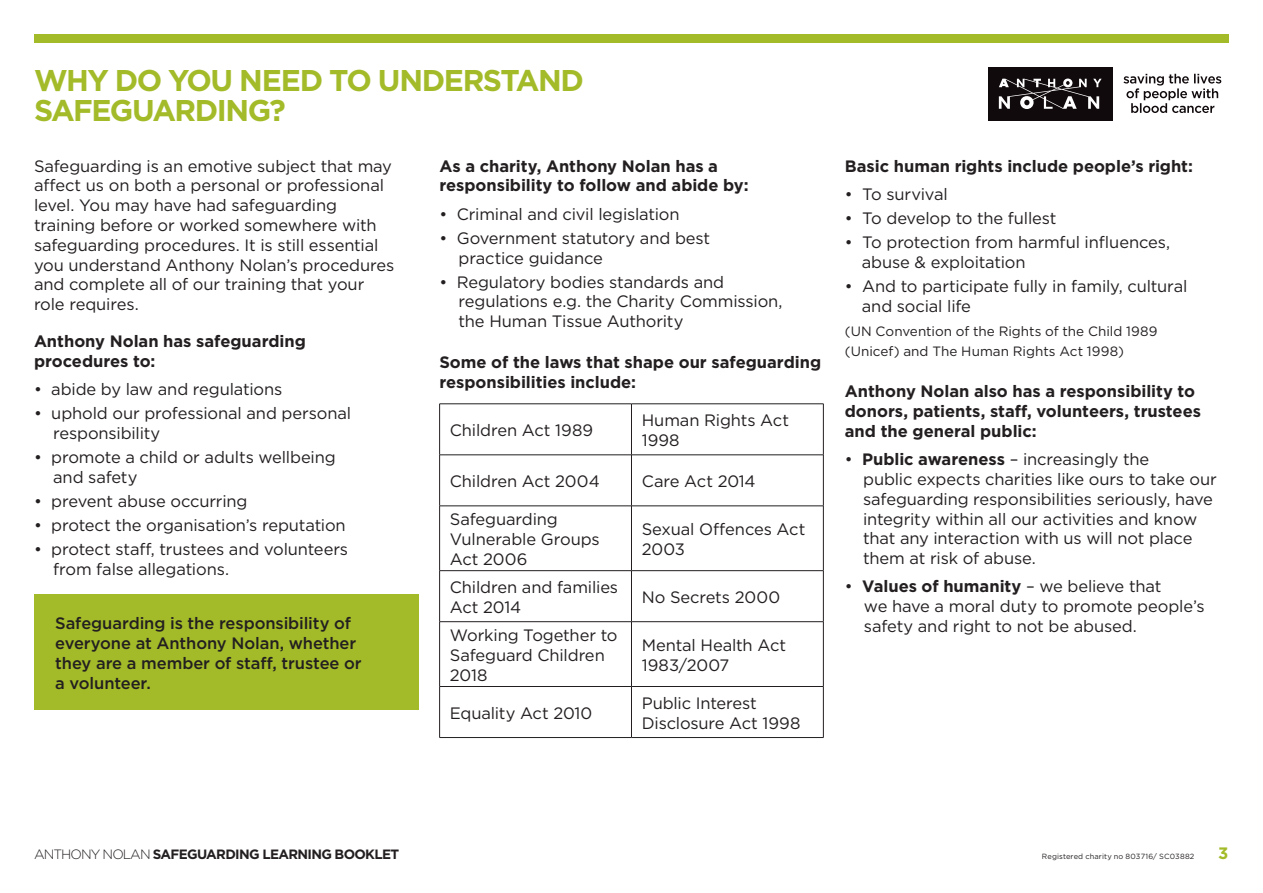
<style>
.page{position:relative;width:1263px;height:893px;background:#fff}
.page>*{position:absolute;margin:0;border:0;box-sizing:border-box;transform-origin:0 0}
.Heading_20pts{font:700 30px/30px "Gotham";letter-spacing:-.05em;color:#a3bb29}
.Body_11pts{font:16.5px/19.8px "Gotham";letter-spacing:-.01em;color:#231f20}
.Body_11pts-2{font:700 16.5px/19.8px "Gotham";letter-spacing:-.005em;color:#231f20}
.Body_11pts-3{font:500 16.5px/19.8px "Gotham";letter-spacing:-.005em;color:#231f20}
.t1{font:700 16.5px "Gotham";color:#a3bb29}
.Body_11pts-4{font:13.5px/19.8px "Gotham";letter-spacing:.005em;color:#231f20}
.t2{font:700 13.5px "Gotham";letter-spacing:-.05em;color:#231f20}
.t3{font:7.5px "Gotham";letter-spacing:.015em;color:#231f20}
.s1{font-weight:700}
.s2{font-weight:400}
.s3{font-weight:300}
</style>
<div class="page">
<div style="left:988px;top:67px;width:124px;height:53px;background:#110a0c"></div>
<svg style="left:999px;top:79px;width:102px;height:30px"></svg>
<svg style="left:1123px;top:74px;width:98px;height:39px"></svg>
<div style="left:34px;top:34px;width:1195px;height:9px;background:#a3bb29"></div>
<hr style="left:439px;top:404px;width:192px;height:1px;background:#231f20">
<hr style="left:439px;top:404px;width:1px;height:51px;background:#231f20">
<hr style="left:631px;top:404px;width:192px;height:1px;background:#231f20">
<hr style="left:631px;top:404px;width:1px;height:51px;background:#231f20">
<hr style="left:823px;top:404px;width:1px;height:51px;background:#231f20">
<hr style="left:439px;top:455px;width:192px;height:1px;background:#231f20">
<hr style="left:439px;top:455px;width:1px;height:51px;background:#231f20">
<hr style="left:631px;top:455px;width:192px;height:1px;background:#231f20">
<hr style="left:631px;top:455px;width:1px;height:51px;background:#231f20">
<hr style="left:823px;top:455px;width:1px;height:51px;background:#231f20">
<hr style="left:439px;top:506px;width:192px;height:1px;background:#231f20">
<hr style="left:439px;top:506px;width:1px;height:64px;background:#231f20">
<hr style="left:631px;top:506px;width:192px;height:1px;background:#231f20">
<hr style="left:631px;top:506px;width:1px;height:64px;background:#231f20">
<hr style="left:823px;top:506px;width:1px;height:64px;background:#231f20">
<hr style="left:439px;top:570px;width:192px;height:1px;background:#231f20">
<hr style="left:439px;top:571px;width:1px;height:50px;background:#231f20">
<hr style="left:631px;top:570px;width:192px;height:1px;background:#231f20">
<hr style="left:631px;top:571px;width:1px;height:50px;background:#231f20">
<hr style="left:823px;top:571px;width:1px;height:50px;background:#231f20">
<hr style="left:439px;top:621px;width:192px;height:1px;background:#231f20">
<hr style="left:439px;top:622px;width:1px;height:64px;background:#231f20">
<hr style="left:631px;top:621px;width:192px;height:1px;background:#231f20">
<hr style="left:631px;top:622px;width:1px;height:64px;background:#231f20">
<hr style="left:823px;top:622px;width:1px;height:64px;background:#231f20">
<hr style="left:439px;top:686px;width:192px;height:1px;background:#231f20">
<hr style="left:439px;top:687px;width:1px;height:50px;background:#231f20">
<hr style="left:631px;top:686px;width:192px;height:1px;background:#231f20">
<hr style="left:631px;top:687px;width:1px;height:50px;background:#231f20">
<hr style="left:823px;top:687px;width:1px;height:50px;background:#231f20">
<hr style="left:439px;top:737px;width:192px;height:1px;background:#231f20">
<hr style="left:631px;top:737px;width:192px;height:1px;background:#231f20">
<div style="left:34px;top:595px;width:384px;height:115px;background:#a3bb29"></div>
<p class="Heading_20pts" style="left:34px;top:66px;width:551px">WHY DO YOU NEED TO UNDERSTAND<br>SAFEGUARDING?</p>
<p class="Body_11pts-2" style="left:439px;top:156px;width:311px">As a charity, Anthony Nolan has a responsibility to follow and abide by:</p>
<p class="Body_11pts" style="left:439px;top:204px;width:242px">• Criminal and civil legislation</p>
<p class="Body_11pts" style="left:439px;top:228px;width:272px">• Government statutory and best</p>
<p class="Body_11pts" style="left:459px;top:247px;width:146px">practice guidance</p>
<p class="Body_11pts" style="left:439px;top:272px;width:286px">• Regulatory bodies standards and</p>
<p class="Body_11pts" style="left:459px;top:291px;width:326px">regulations e.g. the Charity Commission, the Human Tissue Authority</p>
<p class="Body_11pts-2" style="left:439px;top:352px;width:383px">Some of the laws that shape our safeguarding responsibilities include:</p>
<p class="Body_11pts" style="left:34px;top:155px;width:362px">Safeguarding is an emotive subject that may affect us on both a personal or professional level. You may have had safeguarding training before or worked somewhere with safeguarding procedures. It is still essential you understand Anthony Nolan’s procedures and complete all of our training that your role requires.</p>
<p class="Body_11pts-2" style="left:34px;top:331px;width:273px">Anthony Nolan has safeguarding procedures to:</p>
<p class="Body_11pts" style="left:34px;top:379px;width:250px">• abide by law and regulations</p>
<p class="Body_11pts" style="left:34px;top:403px;width:319px">• uphold our professional and personal</p>
<p class="Body_11pts" style="left:53px;top:423px;width:109px">responsibility</p>
<p class="Body_11pts" style="left:34px;top:447px;width:303px">• promote a child or adults wellbeing</p>
<p class="Body_11pts" style="left:53px;top:467px;width:86px">and safety</p>
<p class="Body_11pts" style="left:34px;top:491px;width:215px">• prevent abuse occurring</p>
<p class="Body_11pts" style="left:34px;top:515px;width:313px">• protect the organisation’s reputation</p>
<p class="Body_11pts" style="left:34px;top:539px;width:316px">• protect staff, trustees and volunteers</p>
<p class="Body_11pts" style="left:53px;top:559px;width:177px">from false allegations.</p>
<p class="Body_11pts" style="left:450px;top:420px;width:145px">Children Act 1989</p>
<p class="Body_11pts" style="left:642px;top:410px;width:149px">Human Rights Act<br>1998</p>
<p class="Body_11pts" style="left:450px;top:471px;width:151px">Children Act 2004</p>
<p class="Body_11pts" style="left:642px;top:471px;width:115px">Care Act 2014</p>
<p class="Body_11pts" style="left:450px;top:509px;width:151px">Safeguarding<br>Vulnerable Groups<br>Act 2006</p>
<p class="Body_11pts" style="left:642px;top:519px;width:165px">Sexual Offences Act<br>2003</p>
<p class="Body_11pts" style="left:450px;top:577px;width:170px">Children and families<br>Act 2014</p>
<p class="Body_11pts" style="left:642px;top:587px;width:140px">No Secrets 2000</p>
<p class="Body_11pts" style="left:450px;top:625px;width:169px">Working Together to<br>Safeguard Children<br>2018</p>
<p class="Body_11pts" style="left:642px;top:635px;width:146px">Mental Health Act<br>1983/2007</p>
<p class="Body_11pts" style="left:450px;top:702px;width:144px">Equality Act 2010</p>
<p class="Body_11pts" style="left:642px;top:693px;width:160px">Public Interest<br>Disclosure Act 1998</p>
<p class="Body_11pts-3" style="left:55px;top:613px;width:308px">Safeguarding is the responsibility of everyone at Anthony Nolan, whether they are a member of staff, trustee or a volunteer.</p>
<p class="Body_11pts-2" style="left:845px;top:156px;width:350px">Basic human rights include people’s right:</p>
<p class="Body_11pts" style="left:845px;top:184px;width:105px">• To survival</p>
<p class="Body_11pts" style="left:845px;top:208px;width:213px">• To develop to the fullest</p>
<p class="Body_11pts" style="left:845px;top:232px;width:327px">• To protection from harmful influences,</p>
<p class="Body_11pts" style="left:862px;top:252px;width:165px">abuse &amp; exploitation</p>
<p class="Body_11pts" style="left:845px;top:276px;width:344px">• And to participate fully in family, cultural</p>
<p class="Body_11pts" style="left:862px;top:296px;width:111px">and social life</p>
<p class="Body_11pts-4" style="left:845px;top:321px;width:314px">(UN Convention of the Rights of the Child 1989 (Unicef) and The Human Rights Act 1998)</p>
<p class="Body_11pts-2" style="left:845px;top:381px;width:358px">Anthony Nolan also has a responsibility to donors, patients, staff, volunteers, trustees and the general public:</p>
<p class="Body_11pts" style="left:845px;top:449px;width:306px">• <span class="s1">Public awareness</span> – increasingly the</p>
<p class="Body_11pts" style="left:863px;top:469px;width:355px">public expects charities like ours to take our safeguarding responsibilities seriously, have integrity within all our activities and know that any interaction with us will not place them at risk of abuse.</p>
<p class="Body_11pts-2" style="left:845px;top:577px;width:318px"><span class="s2">•</span> Values of humanity <span class="s2">– we believe that</span></p>
<p class="Body_11pts" style="left:864px;top:596px;width:342px">we have a moral duty to promote people’s safety and right to not be abused.</p>
<p class="t2" style="left:34px;top:845px;width:367px"><span class="s3">ANTHONY NOLAN</span> SAFEGUARDING LEARNING BOOKLET</p>
<p class="t3" style="left:1042px;top:851px;width:154px">Registered charity no 803716/ SC03882</p>
<p class="t1" style="left:1218px;top:842px;width:12px">3</p>
</div>
